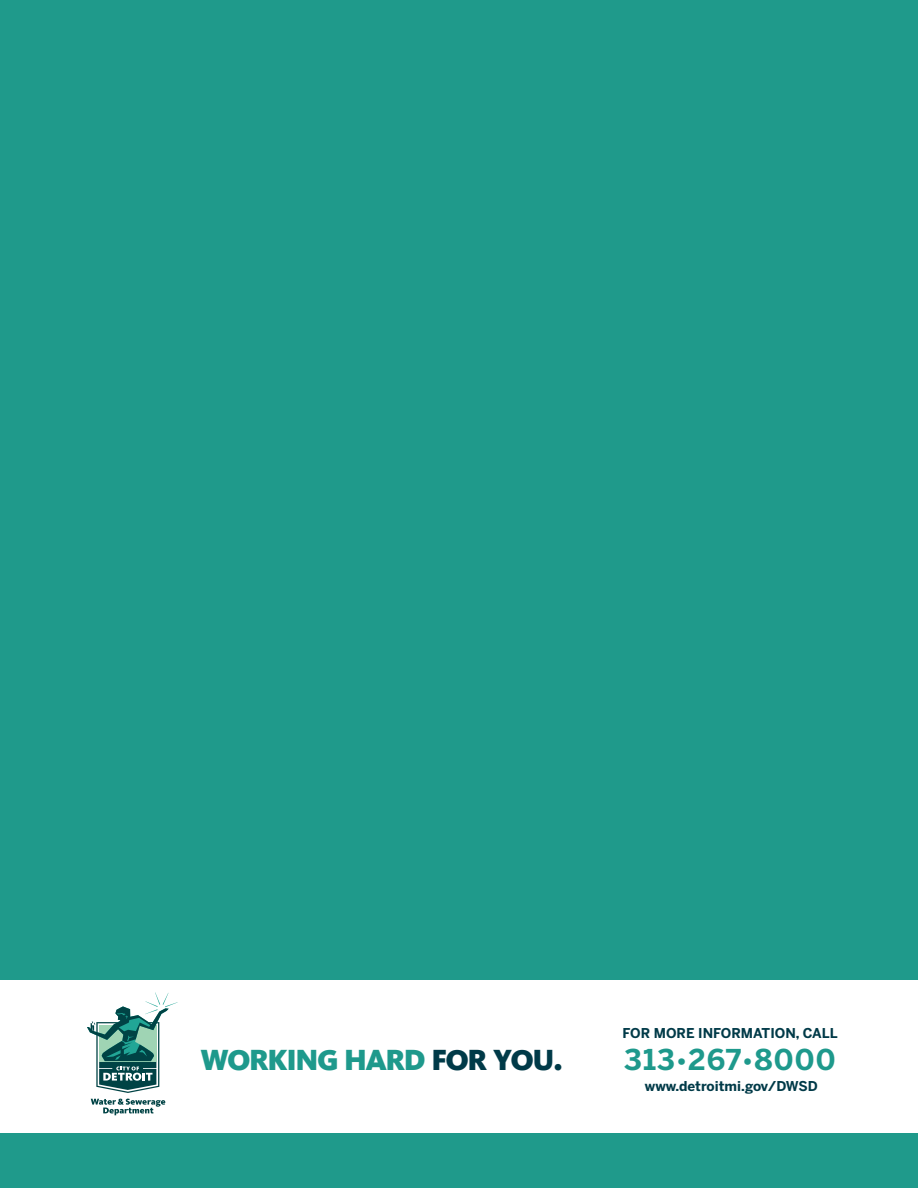
<style>
.page{position:relative;width:918px;height:1188px;background:#1f9a8b}
.page>*{position:absolute;margin:0;border:0;box-sizing:border-box;transform-origin:0 0}
.t1{font:30px "Kievit Black SC";letter-spacing:-.05em;color:#1e998c}
.t2{font:700 28.5px "Benton Sans";letter-spacing:.04em;color:#1e998c}
.t3{font:700 13.5px "Benton Sans";color:#003a48}
.s1{color:#003a48}
.s2{font-size:24px}
</style>
<div class="page">
<div style="left:0;top:981px;width:918px;height:152px;background:#fff"></div>
<svg style="left:87px;top:992px;width:91px;height:101px"></svg>
<svg style="left:91px;top:1099px;width:74px;height:16px"></svg>
<p class="t3" style="left:622px;top:1025px;width:217px">FOR MORE INFORMATION, CALL</p>
<p class="t1" style="left:200px;top:1042px;width:364px">WORKING HARD <span class="s1">FOR YOU.</span></p>
<p class="t2" style="left:624px;top:1043px;width:213px">313<span class="s2">•</span>267<span class="s2">•</span>8000</p>
<p class="t3" style="left:645px;top:1078px;width:174px">www.detroitmi.gov/DWSD</p>
</div>
